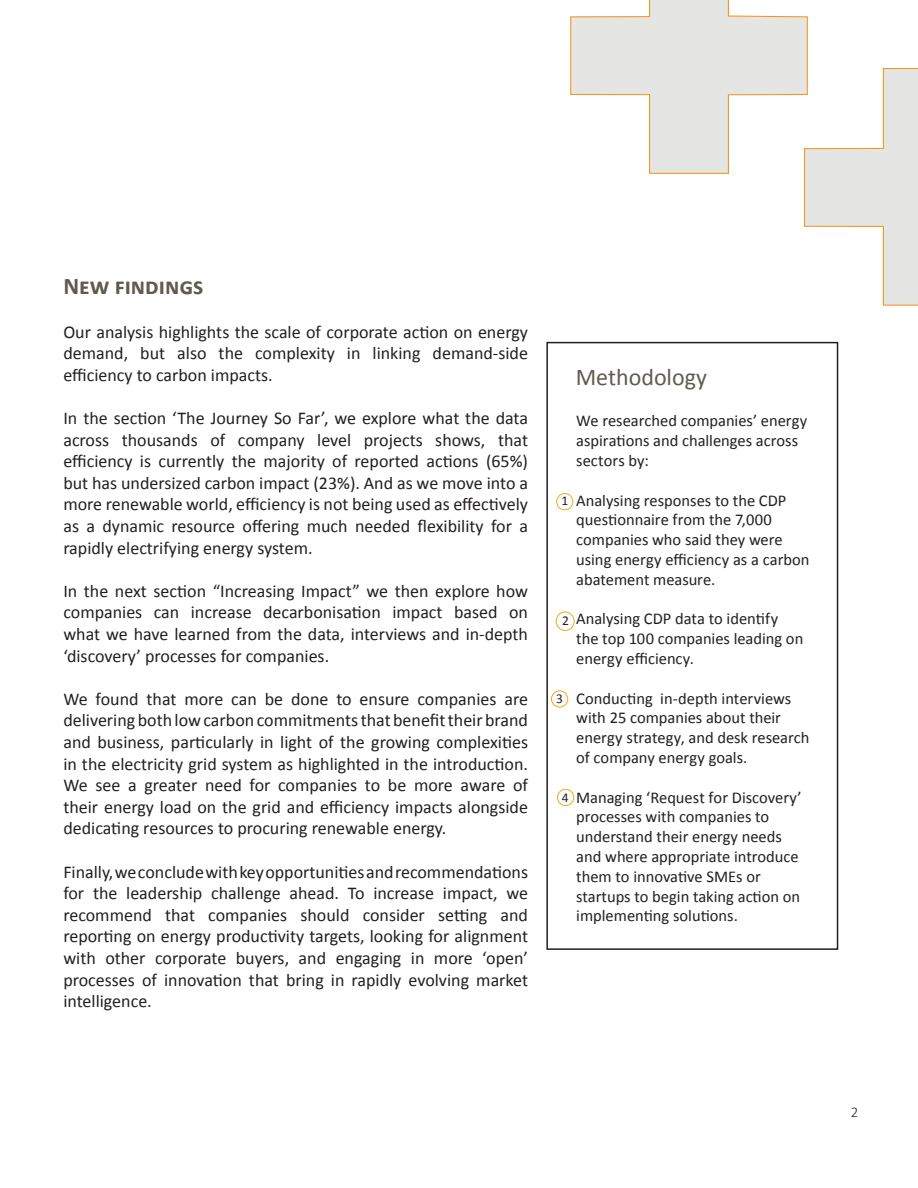
<style>
.page{position:relative;width:918px;height:1188px;background:#fff}
.page>*{position:absolute;margin:0;border:0;box-sizing:border-box;transform-origin:0 0}
.t1{font:24px "Calibri";color:#5f5b50}
.Body_Cat{font:700 24px "Calibri";color:#5f5b50}
.Body_Cat-2{font:18px/21.6px "Calibri";color:#231f20;text-align:justify}
.t2{font:16.5px/19.8px "Calibri";color:#231f20}
.t3{font:300 15px "Calibri";color:#231f20}
.t4{font:13.5px "Calibri";color:#231f20}
</style>
<div class="page">
<svg style="left:570px;top:0;width:348px;height:306px"></svg>
<div style="left:557px;top:789px;width:17px;height:17px;border:1px solid #f1a91d;border-radius:50%"></div>
<div style="left:556px;top:612px;width:19px;height:19px;border:1px solid #f1a91d;border-radius:50%"></div>
<div style="left:556px;top:493px;width:17px;height:17px;border:1px solid #f1a91d;border-radius:50%"></div>
<div style="left:551px;top:690px;width:17px;height:17px;border:1px solid #f1a91d;border-radius:50%"></div>
<div style="left:546px;top:342px;width:292px;height:608px;border:2px solid #231f20"></div>
<p class="Body_Cat" style="left:63px;top:271px;width:142px">New findings</p>
<p class="Body_Cat-2" style="left:63px;top:321px;width:466px">Our analysis highlights the scale of corporate action on energy demand, but also the complexity in linking demand-side efficiency to carbon impacts.</p>
<p class="Body_Cat-2" style="left:63px;top:407px;width:466px">In the section ‘The Journey So Far’, we explore what the data across thousands of company level projects shows, that efficiency is currently the majority of reported actions (65%) but has undersized carbon impact (23%). And as we move into a more renewable world, efficiency is not being used as effectively as a dynamic resource offering much needed flexibility for a rapidly electrifying energy system.</p>
<p class="Body_Cat-2" style="left:63px;top:580px;width:466px">In the next section “Increasing Impact” we then explore how companies can increase decarbonisation impact based on what we have learned from the data, interviews and in-depth ‘discovery’ processes for companies.</p>
<p class="Body_Cat-2" style="left:63px;top:688px;width:466px">We found that more can be done to ensure companies are delivering both low carbon commitments that benefit their brand and business, particularly in light of the growing complexities in the electricity grid system as highlighted in the introduction.<br>We see a greater need for companies to be more aware of their energy load on the grid and efficiency impacts alongside dedicating resources to procuring renewable energy.</p>
<p class="Body_Cat-2" style="left:63px;top:861px;width:466px">Finally, we conclude with key opportunities and recommendations for the leadership challenge ahead. To increase impact, we recommend that companies should consider setting and reporting on energy productivity targets, looking for alignment with other corporate buyers, and engaging in more ‘open’ processes of innovation that bring in rapidly evolving market intelligence.</p>
<p class="t1" style="left:576px;top:362px;width:133px">Methodology</p>
<p class="t4" style="left:562px;top:492px;width:8px">1</p>
<p class="t4" style="left:562px;top:612px;width:8px">2</p>
<p class="t4" style="left:556px;top:690px;width:8px">3</p>
<p class="t4" style="left:562px;top:789px;width:8px">4</p>
<p class="t2" style="left:576px;top:411px;width:233px">We researched companies’ energy aspirations and challenges across sectors by:</p>
<p class="t2" style="left:576px;top:490px;width:235px">Analysing responses to the CDP questionnaire from the 7,000 companies who said they were using energy efficiency as a carbon abatement measure.</p>
<p class="t2" style="left:576px;top:609px;width:229px">Analysing CDP data to identify the top 100 companies leading on energy efficiency.</p>
<p class="t2" style="left:576px;top:688px;width:235px">Conducting in-depth interviews with 25 companies about their energy strategy, and desk research of company energy goals.</p>
<p class="t2" style="left:576px;top:787px;width:227px">Managing ‘Request for Discovery’ processes with companies to understand their energy needs and where appropriate introduce them to innovative SMEs or startups to begin taking action on implementing solutions.</p>
<p class="t3" style="left:851px;top:1102px;width:9px">2</p>
</div>
